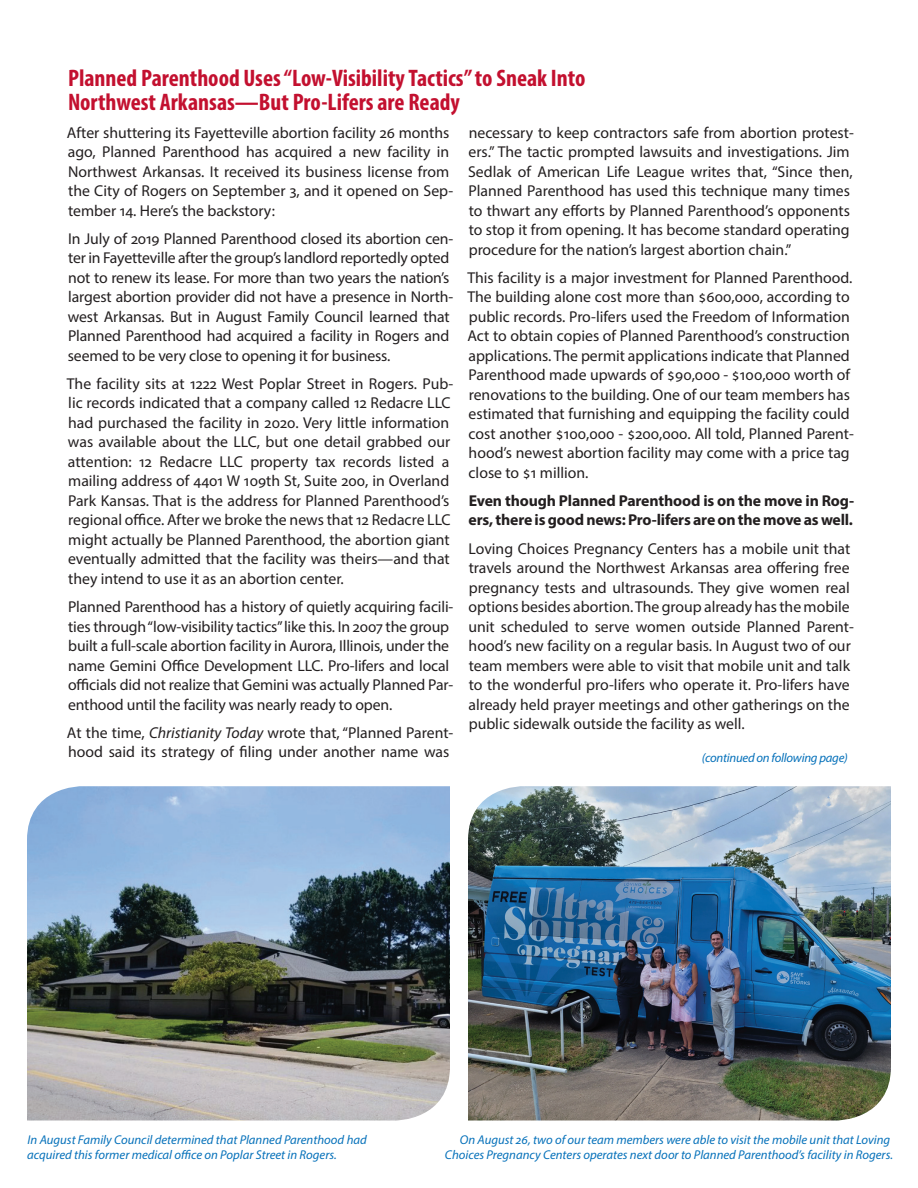
<style>
.page{position:relative;width:918px;height:1188px;background:#fff}
.page>*{position:absolute;margin:0;border:0;box-sizing:border-box;transform-origin:0 0}
.t1{font:700 condensed 24px/24px "Myriad Pro";color:#c3102f}
.t2{font:15.75px/19.5px "Myriad Pro";color:#231f20}
.t3{font:700 15.75px/19.5px "Myriad Pro";letter-spacing:-.01em;color:#231f20}
.t4{font:italic 12.75px/15.8px "Myriad Pro";color:#0671ba}
.t5{font:italic 12.75px "Myriad Pro";letter-spacing:-.02em;color:#0671ba}
.s1{font-style:italic}
</style>
<div class="page">
<img style="left:27px;top:786px;width:423px;height:334px">
<img style="left:468px;top:786px;width:423px;height:334px">
<h1 class="t1" style="left:68px;top:65px;width:519px">Planned Parenthood Uses “Low-Visibility Tactics” to Sneak Into<br>Northwest Arkansas—But Pro-Lifers are Ready</h1>
<p class="t2" style="left:67px;top:122px;width:388px">After shuttering its Fayetteville abortion facility 26 months ago, Planned Parenthood has acquired a new facility in Northwest Arkansas. It received its business license from the City of Rogers on September 3, and it opened on Sep&shy;tember 14. Here’s the backstory:</p>
<p class="t2" style="left:68px;top:229px;width:387px">In July of 2019 Planned Parenthood closed its abortion cen&shy;ter in Fayetteville after the group’s landlord reportedly opted not to renew its lease. For more than two years the nation’s largest abortion provider did not have a presence in North&shy;west Arkansas. But in August Family Council learned that Planned Parenthood had acquired a facility in Rogers and seemed to be very close to opening it for business.</p>
<p class="t2" style="left:67px;top:374px;width:388px">The facility sits at 1222 West Poplar Street in Rogers. Pub&shy;lic records indicated that a company called 12 Redacre LLC had purchased the facility in 2020. Very little information was available about the LLC, but one detail grabbed our attention: 12 Redacre LLC property tax records listed a mailing address of 4401 W 109th St, Suite 200, in Overland Park Kansas. That is the address for Planned Parenthood’s regional office. After we broke the news that 12 Redacre LLC might actually be Planned Parenthood, the abortion giant eventually admitted that the facility was theirs—and that they intend to use it as an abortion center.</p>
<p class="t2" style="left:68px;top:597px;width:387px">Planned Parenthood has a history of quietly acquiring facili&shy;ties through “low-visibility tactics” like this. In 2007 the group built a full-scale abortion facility in Aurora, Illinois, under the name Gemini Office Development LLC. Pro-lifers and local officials did not realize that Gemini was actually Planned Par&shy;enthood until the facility was nearly ready to open.</p>
<p class="t2" style="left:67px;top:722px;width:388px">At the time, <span class="s1">Christianity Today</span> wrote that, “Planned Parent&shy;hood said its strategy of filing under another name was</p>
<p class="t2" style="left:468px;top:122px;width:387px">necessary to keep contractors safe from abortion protest&shy;ers.” The tactic prompted lawsuits and investigations. Jim Sedlak of American Life League writes that, “Since then, Planned Parenthood has used this technique many times to thwart any efforts by Planned Parenthood’s opponents to stop it from opening. It has become standard operating procedure for the nation’s largest abortion chain.”</p>
<p class="t2" style="left:467px;top:267px;width:388px">This facility is a major investment for Planned Parenthood.<br>The building alone cost more than $600,000, according to public records. Pro-lifers used the Freedom of Information Act to obtain copies of Planned Parenthood’s construction applications. The permit applications indicate that Planned Parenthood made upwards of $90,000 - $100,000 worth of renovations to the building. One of our team members has estimated that furnishing and equipping the facility could cost another $100,000 - $200,000. All told, Planned Parent&shy;hood’s newest abortion facility may come with a price tag close to $1 million.</p>
<p class="t3" style="left:469px;top:490px;width:387px">Even though Planned Parenthood is on the move in Rog&shy;ers, there is good news: Pro-lifers are on the move as well.</p>
<p class="t2" style="left:468px;top:538px;width:387px">Loving Choices Pregnancy Centers has a mobile unit that travels around the Northwest Arkansas area offering free pregnancy tests and ultrasounds. They give women real options besides abortion. The group already has the mobile unit scheduled to serve women outside Planned Parent&shy;hood’s new facility on a regular basis. In August two of our team members were able to visit that mobile unit and talk to the wonderful pro-lifers who operate it. Pro-lifers have already held prayer meetings and other gatherings on the public sidewalk outside the facility as well.</p>
<p class="t5" style="left:702px;top:750px;width:147px">(continued on following page)</p>
<p class="t4" style="left:27px;top:1131px;width:341px">In August Family Council determined that Planned Parenthood had acquired this former medical office on Poplar Street in Rogers.</p>
<p class="t4" style="left:445px;top:1131px;width:450px;text-align:right">On August 26, two of our team members were able to visit the mobile unit that Loving<br>Choices Pregnancy Centers operates next door to Planned Parenthood’s facility in Rogers.</p>
</div>
